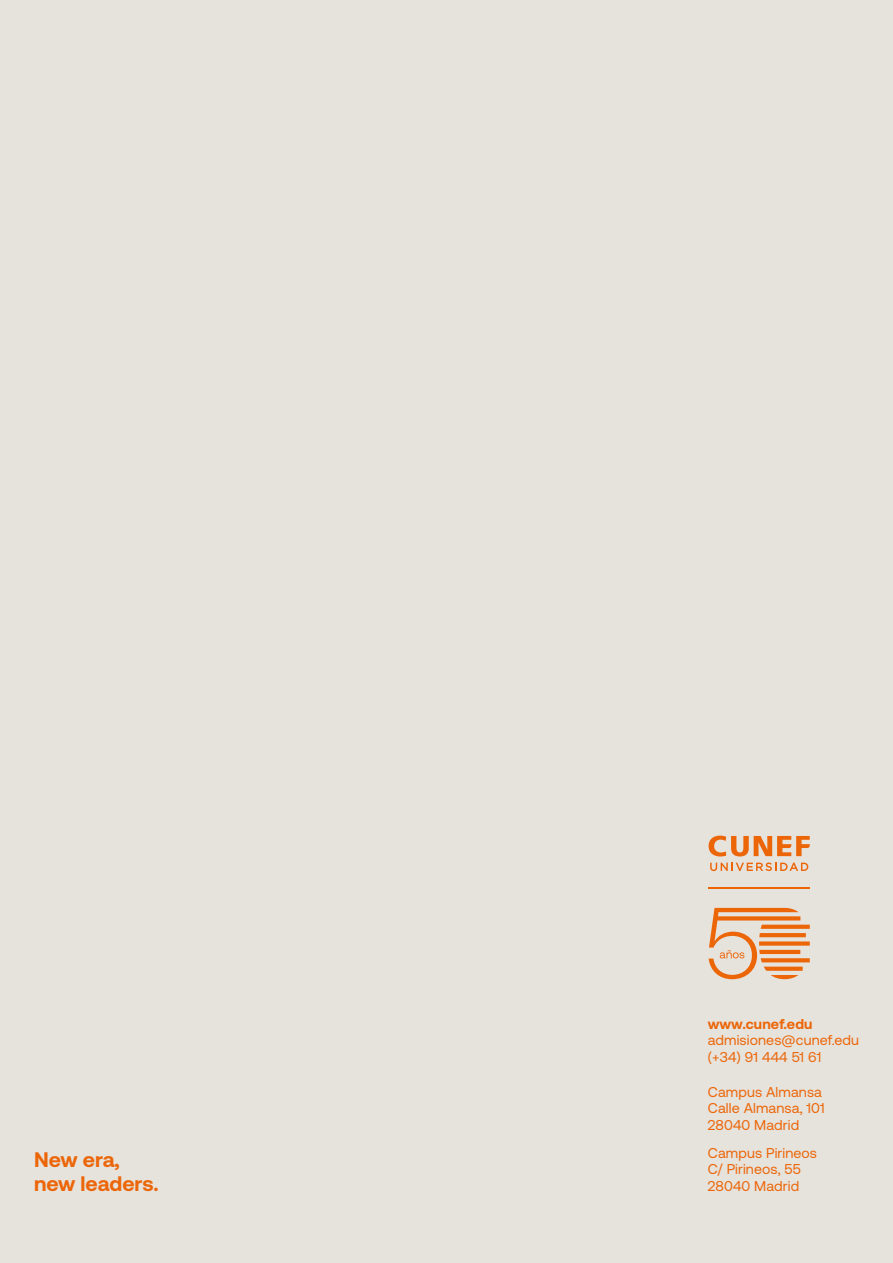
<style>
.page{position:relative;width:893px;height:1263px;background:#e6e2dc}
.page>*{position:absolute;margin:0;border:0;box-sizing:border-box;transform-origin:0 0}
.t1{font:700 21px/24px "Aeonik";color:#ec6608}
.t2{font:14.25px/16.5px "Aeonik";letter-spacing:.01em;color:#ec6608}
.t3{font:700 14.25px "Aeonik";letter-spacing:.01em;color:#ec6608}
</style>
<div class="page">
<hr style="left:709px;top:887px;width:101px;height:1px;background:#ec6608">
<svg style="left:709px;top:908px;width:101px;height:71px"></svg>
<svg style="left:709px;top:836px;width:101px;height:20px"></svg>
<svg style="left:710px;top:862px;width:98px;height:9px"></svg>
<h1 class="t1" style="left:34px;top:1147px;width:126px">New era, new leaders.</h1>
<p class="t3" style="left:708px;top:1016px;width:106px">www.cunef.edu</p>
<p class="t2" style="left:708px;top:1032px;width:153px">admisiones@cunef.edu (+34) 91 444 51 61</p>
<p class="t2" style="left:708px;top:1083px;width:118px">Campus Almansa<br>Calle Almansa, 101<br>28040 Madrid</p>
<p class="t2" style="left:708px;top:1144px;width:111px">Campus Pirineos<br>C/ Pirineos, 55<br>28040 Madrid</p>
</div>
